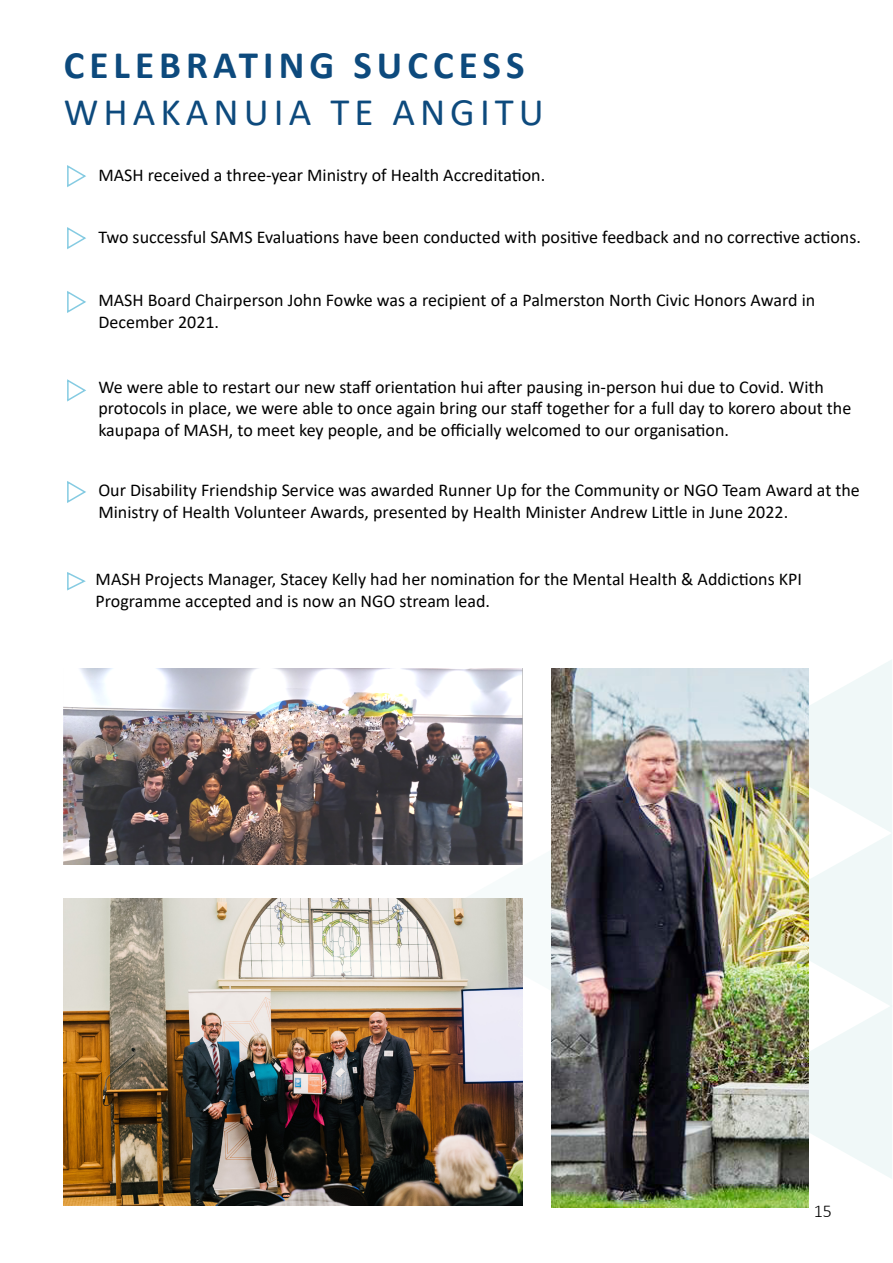
<style>
.page{position:relative;width:893px;height:1263px;background:#fff}
.page>*{position:absolute;margin:0;border:0;box-sizing:border-box;transform-origin:0 0}
.t1{font:700 39px "Calibri";letter-spacing:.13em;color:#0d4a7d}
.t2{font:39px "Calibri";letter-spacing:.13em;color:#0d4a7d}
.t3{font:18px/21.6px "Calibri";color:#000}
.t4{font:300 18px "Calibri";color:#000}
</style>
<div class="page">
<img style="left:64px;top:898px;width:458px;height:307px">
<svg style="left:67px;top:165px;width:19px;height:22px"></svg>
<svg style="left:67px;top:291px;width:19px;height:22px"></svg>
<svg style="left:67px;top:379px;width:19px;height:23px"></svg>
<svg style="left:67px;top:572px;width:19px;height:19px"></svg>
<svg style="left:67px;top:481px;width:19px;height:22px"></svg>
<img style="left:64px;top:669px;width:361px;height:195px">
<img style="left:425px;top:660px;width:467px;height:519px">
<img style="left:551px;top:669px;width:257px;height:539px">
<svg style="left:67px;top:227px;width:19px;height:23px"></svg>
<h1 class="t1" style="left:64px;top:38px;width:462px">CELEBRATING SUCCESS</h1>
<h1 class="t2" style="left:64px;top:85px;width:482px">WHAKANUIA TE ANGITU</h1>
<p class="t3" style="left:98px;top:163px;width:448px">MASH received a three-year Ministry of Health Accreditation.</p>
<p class="t3" style="left:98px;top:225px;width:764px">Two successful SAMS Evaluations have been conducted with positive feedback and no corrective actions.</p>
<p class="t3" style="left:98px;top:289px;width:718px">MASH Board Chairperson John Fowke was a recipient of a Palmerston North Civic Honors Award in<br>December 2021.</p>
<p class="t3" style="left:98px;top:376px;width:754px">We were able to restart our new staff orientation hui after pausing in-person hui due to Covid. With protocols in place, we were able to once again bring our staff together for a full day to korero about the kaupapa of MASH, to meet key people, and be officially welcomed to our organisation.</p>
<p class="t3" style="left:98px;top:479px;width:763px">Our Disability Friendship Service was awarded Runner Up for the Community or NGO Team Award at the<br>Ministry of Health Volunteer Awards, presented by Health Minister Andrew Little in June 2022.</p>
<p class="t3" style="left:96px;top:568px;width:708px">MASH Projects Manager, Stacey Kelly had her nomination for the Mental Health &amp; Addictions KPI<br>Programme accepted and is now an NGO stream lead.</p>
<p class="t4" style="left:814px;top:1200px;width:20px">15</p>
</div>
